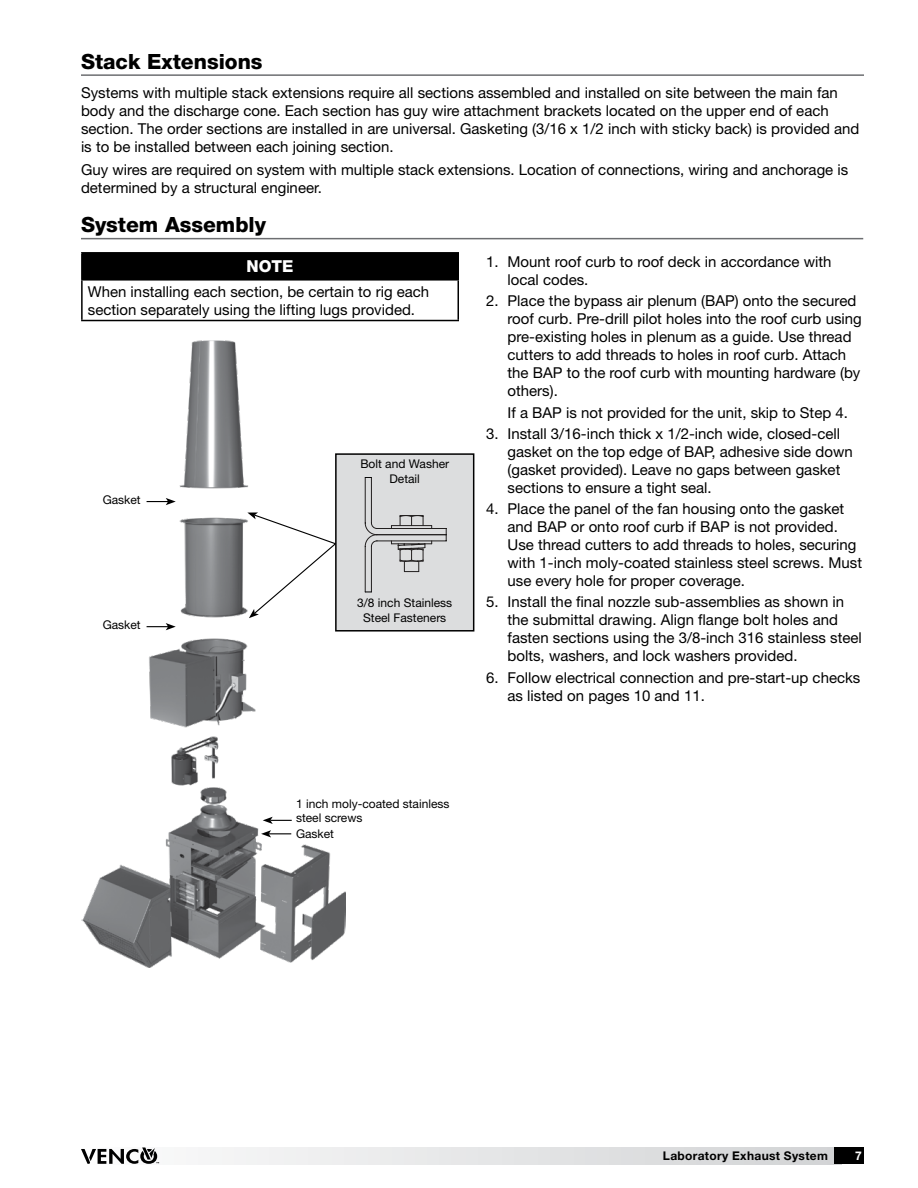
<style>
.page{position:relative;width:918px;height:1188px;background:#fff}
.page>*{position:absolute;margin:0;border:0;box-sizing:border-box;transform-origin:0 0}
.t1{font:800 21px "Helvetica Neue LT Std";color:#000}
.t2{font:800 16.5px "Helvetica Neue LT Std";color:#fff}
.t3{font:15px/18px "Helvetica Neue LT Std";color:#000}
.t4{font:12px/14.4px "Helvetica Neue LT Std";color:#000;text-align:center}
.t5{font:700 12px "Helvetica Neue LT Std";letter-spacing:.025em;color:#000}
.t6{font:700 12px "Helvetica Neue LT Std";color:#fff}
</style>
<div class="page">
<hr style="left:81px;top:238px;width:782px;height:1px;background:#6d6e71">
<div style="left:82px;top:253px;width:376px;height:27px;background:#000"></div>
<hr style="left:81px;top:252px;width:378px;height:2px;background:#000">
<hr style="left:81px;top:254px;width:2px;height:25px;background:#000">
<svg style="left:458px;top:254px;width:1px;height:25px"></svg>
<hr style="left:81px;top:279px;width:378px;height:2px;background:#000">
<hr style="left:81px;top:281px;width:2px;height:39px;background:#000">
<hr style="left:458px;top:281px;width:1px;height:39px;background:#000">
<hr style="left:81px;top:320px;width:378px;height:1px;background:#000">
<hr style="left:81px;top:74px;width:783px;height:2px;background:#6d6e71">
<img style="left:81px;top:341px;width:265px;height:626px">
<svg style="left:147px;top:498px;width:29px;height:7px"></svg>
<svg style="left:147px;top:623px;width:29px;height:7px"></svg>
<div style="left:336px;top:454px;width:138px;height:177px;background:#dcddde"></div>
<div style="left:335px;top:453px;width:139px;height:179px;border:2px solid #000"></div>
<svg style="left:365px;top:477px;width:82px;height:116px"></svg>
<svg style="left:247px;top:512px;width:90px;height:106px"></svg>
<svg style="left:263px;top:817px;width:29px;height:7px"></svg>
<svg style="left:261px;top:830px;width:30px;height:7px"></svg>
<svg style="left:159px;top:1148px;width:675px;height:16px"></svg>
<div style="left:834px;top:1148px;width:30px;height:16px;background:#000"></div>
<svg style="left:81px;top:1148px;width:78px;height:16px"></svg>
<h1 class="t1" style="left:81px;top:49px;width:183px">Stack Extensions</h1>
<p class="t3" style="left:81px;top:83px;width:780px">Systems with multiple stack extensions require all sections assembled and installed on site between the main fan body and the discharge cone. Each section has guy wire attachment brackets located on the upper end of each section. The order sections are installed in are universal. Gasketing (3/16 x 1/2 inch with sticky back) is provided and is to be installed between each joining section.</p>
<p class="t3" style="left:81px;top:161px;width:769px">Guy wires are required on system with multiple stack extensions. Location of connections, wiring and anchorage is determined by a structural engineer.</p>
<h1 class="t1" style="left:81px;top:213px;width:187px">System Assembly</h1>
<p class="t2" style="left:247px;top:257px;width:49px">NOTE</p>
<p class="t3" style="left:88px;top:282px;width:343px">When installing each section, be certain to rig each section separately using the lifting lugs provided.</p>
<p class="t4" style="left:103px;top:492px;width:40px">Gasket</p>
<p class="t4" style="left:103px;top:618px;width:40px">Gasket</p>
<p class="t4" style="left:360px;top:457px;width:90px">Bolt and Washer<br>Detail</p>
<p class="t4" style="left:357px;top:596px;width:96px">3/8 inch Stainless<br>Steel Fasteners</p>
<p class="t3" style="left:508px;top:253px;width:325px;text-indent:-22px">1. Mount roof curb to roof deck in accordance with local codes.</p>
<p class="t3" style="left:508px;top:292px;width:356px;text-indent:-22px">2. Place the bypass air plenum (BAP) onto the secured roof curb. Pre-drill pilot holes into the roof curb using pre-existing holes in plenum as a guide. Use thread cutters to add threads to holes in roof curb. Attach the BAP to the roof curb with mounting hardware (by others).</p>
<p class="t3" style="left:508px;top:403px;width:342px">If a BAP is not provided for the unit, skip to Step 4.</p>
<p class="t3" style="left:508px;top:424px;width:347px;text-indent:-22px">3. Install 3/16-inch thick x 1/2-inch wide, closed-cell gasket on the top edge of BAP, adhesive side down (gasket provided). Leave no gaps between gasket sections to ensure a tight seal.</p>
<p class="t3" style="left:508px;top:500px;width:356px;text-indent:-22px">4. Place the panel of the fan housing onto the gasket and BAP or onto roof curb if BAP is not provided.<br>Use thread cutters to add threads to holes, securing with 1-inch moly-coated stainless steel screws. Must use every hole for proper coverage.</p>
<p class="t3" style="left:508px;top:593px;width:356px;text-indent:-22px">5. Install the final nozzle sub-assemblies as shown in the submittal drawing. Align flange bolt holes and fasten sections using the 3/8-inch 316 stainless steel bolts, washers, and lock washers provided.</p>
<p class="t3" style="left:508px;top:668px;width:354px;text-indent:-22px">6. Follow electrical connection and pre-start-up checks as listed on pages 10 and 11.</p>
<p class="t4" style="left:296px;top:796px;width:155px;text-align:left">1 inch moly-coated stainless steel screws</p>
<p class="t4" style="left:296px;top:826px;width:40px">Gasket</p>
<p class="t5" style="left:663px;top:1148px;width:166px">Laboratory Exhaust System</p>
<p class="t6" style="left:855px;top:1148px;width:8px">7</p>
</div>
